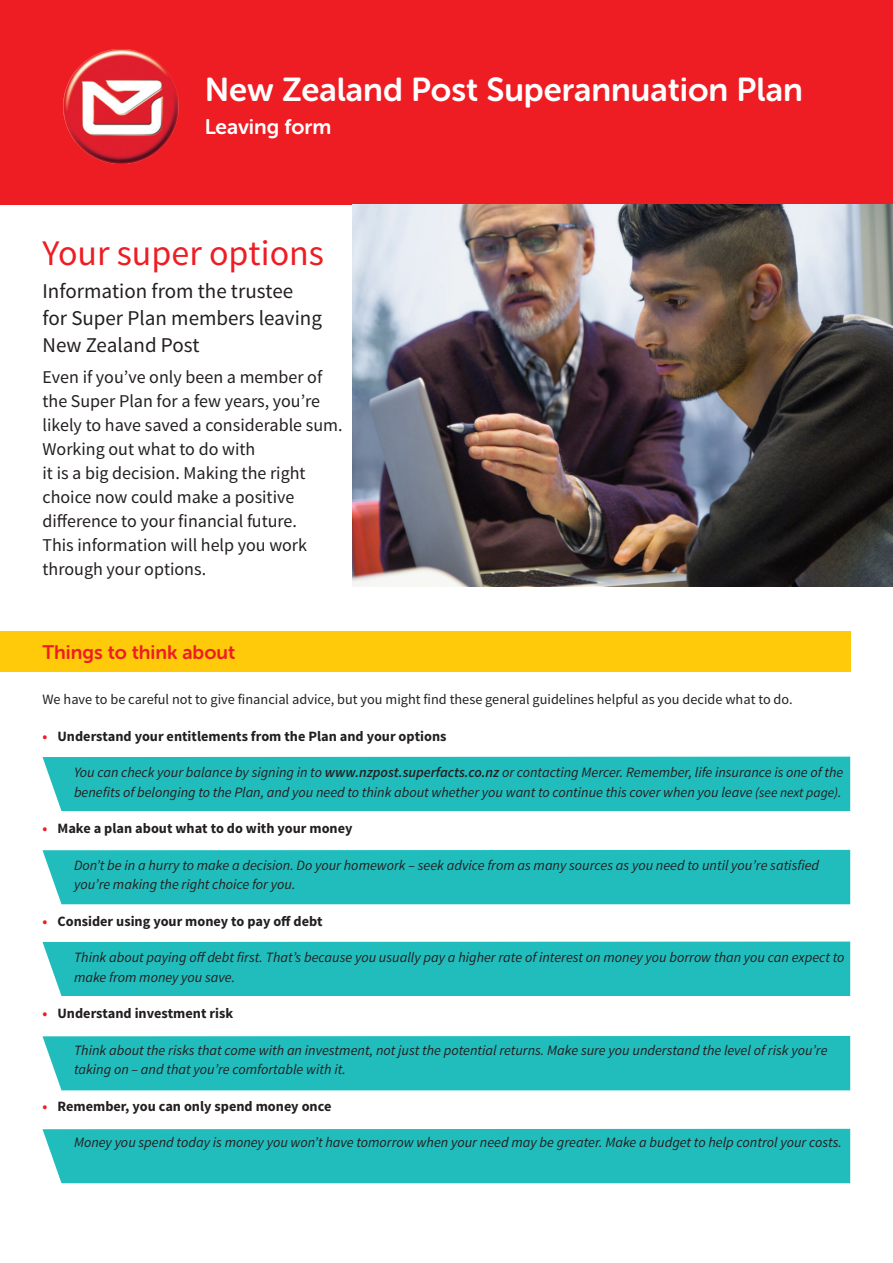
<style>
.page{position:relative;width:893px;height:1263px;background:#fff}
.page>*{position:absolute;margin:0;border:0;box-sizing:border-box;transform-origin:0 0}
.t1{font:36px "Source Sans Pro";color:#ee1d23}
.t2{font:33px "Museo Sans Rounded 700";color:#fff}
.body_text{font:21px/27px "Source Sans Pro";color:#231f20}
.t3{font:21px "Museo Sans Rounded 700";color:#fff}
.t4{font:19.5px "Museo Sans Rounded 700";color:#ee1d23}
.body_text-2{font:18px/24px "Source Sans Pro";color:#231f20}
.body_text-3{font:italic 14.25px/19.5px "Source Sans Pro";color:#231f20}
.body_text-4{font:700 14.25px "Source Sans Pro";color:#231f20}
.body_text-5{font:14.25px "Source Sans Pro";color:#231f20}
.s1{color:#ee1d23}
.s2{font-weight:600}
.s3{font-size:13.5px}
</style>
<div class="page">
<div style="left:0;top:0;width:893px;height:204px;background:#ee1d23"></div>
<div style="left:43px;top:757px;width:807px;height:54px;background:#21bdbd"></div>
<div style="left:43px;top:850px;width:807px;height:54px;background:#21bdbd"></div>
<div style="left:43px;top:941px;width:807px;height:55px;background:#21bdbd"></div>
<div style="left:43px;top:1036px;width:807px;height:54px;background:#21bdbd"></div>
<div style="left:43px;top:1129px;width:807px;height:54px;background:#21bdbd"></div>
<div style="left:0;top:631px;width:850px;height:41px;background:#feca0a"></div>
<img style="left:63px;top:49px;width:116px;height:115px">
<img style="left:353px;top:204px;width:540px;height:383px">
<p class="t2" style="left:205px;top:71px;width:599px">New Zealand Post Superannuation Plan</p>
<p class="t3" style="left:205px;top:115px;width:128px">Leaving form</p>
<h1 class="t1" style="left:43px;top:230px;width:283px">Your super options</h1>
<p class="body_text" style="left:43px;top:278px;width:281px">Information from the trustee for Super Plan members leaving<br>New Zealand Post</p>
<p class="body_text-2" style="left:43px;top:365px;width:302px">Even if you’ve only been a member of the Super Plan for a few years, you’re likely to have saved a considerable sum.<br>Working out what to do with<br>it is a big decision. Making the right choice now could make a positive difference to your financial future.<br>This information will help you work through your options.</p>
<h2 class="t4" style="left:43px;top:641px;width:194px">Things to think about</h2>
<p class="body_text-5" style="left:43px;top:691px;width:752px">We have to be careful not to give financial advice, but you might find these general guidelines helpful as you decide what to do.</p>
<p class="body_text-4" style="left:43px;top:727px;width:405px"><span class="s1">•</span> Understand your entitlements from the Plan and your options</p>
<p class="body_text-3" style="left:74px;top:763px;width:771px">You can check your balance by signing in to <span class="s2">www.nzpost.superfacts.co.nz</span> or contacting Mercer. Remember, life insurance is one of the benefits of belonging to the Plan, and you need to think about whether you want to continue this cover when you leave <span class="s3">(see next page)</span>.</p>
<p class="body_text-4" style="left:43px;top:819px;width:311px"><span class="s1">•</span> Make a plan about what to do with your money</p>
<p class="body_text-3" style="left:74px;top:855px;width:747px">Don’t be in a hurry to make a decision. Do your homework – seek advice from as many sources as you need to until you’re satisfied you’re making the right choice for you.</p>
<p class="body_text-4" style="left:43px;top:912px;width:282px"><span class="s1">•</span> Consider using your money to pay off debt</p>
<p class="body_text-3" style="left:74px;top:948px;width:772px">Think about paying off debt first. That’s because you usually pay a higher rate of interest on money you borrow than you can expect to make from money you save.</p>
<p class="body_text-4" style="left:43px;top:1004px;width:192px"><span class="s1">•</span> Understand investment risk</p>
<p class="body_text-3" style="left:74px;top:1040px;width:755px">Think about the risks that come with an investment, not just the potential returns. Make sure you understand the level of risk you’re taking on – and that you’re comfortable with it.</p>
<p class="body_text-4" style="left:43px;top:1097px;width:290px"><span class="s1">•</span> Remember, you can only spend money once</p>
<p class="body_text-3" style="left:74px;top:1133px;width:769px">Money you spend today is money you won’t have tomorrow when your need may be greater. Make a budget to help control your costs.</p>
</div>
